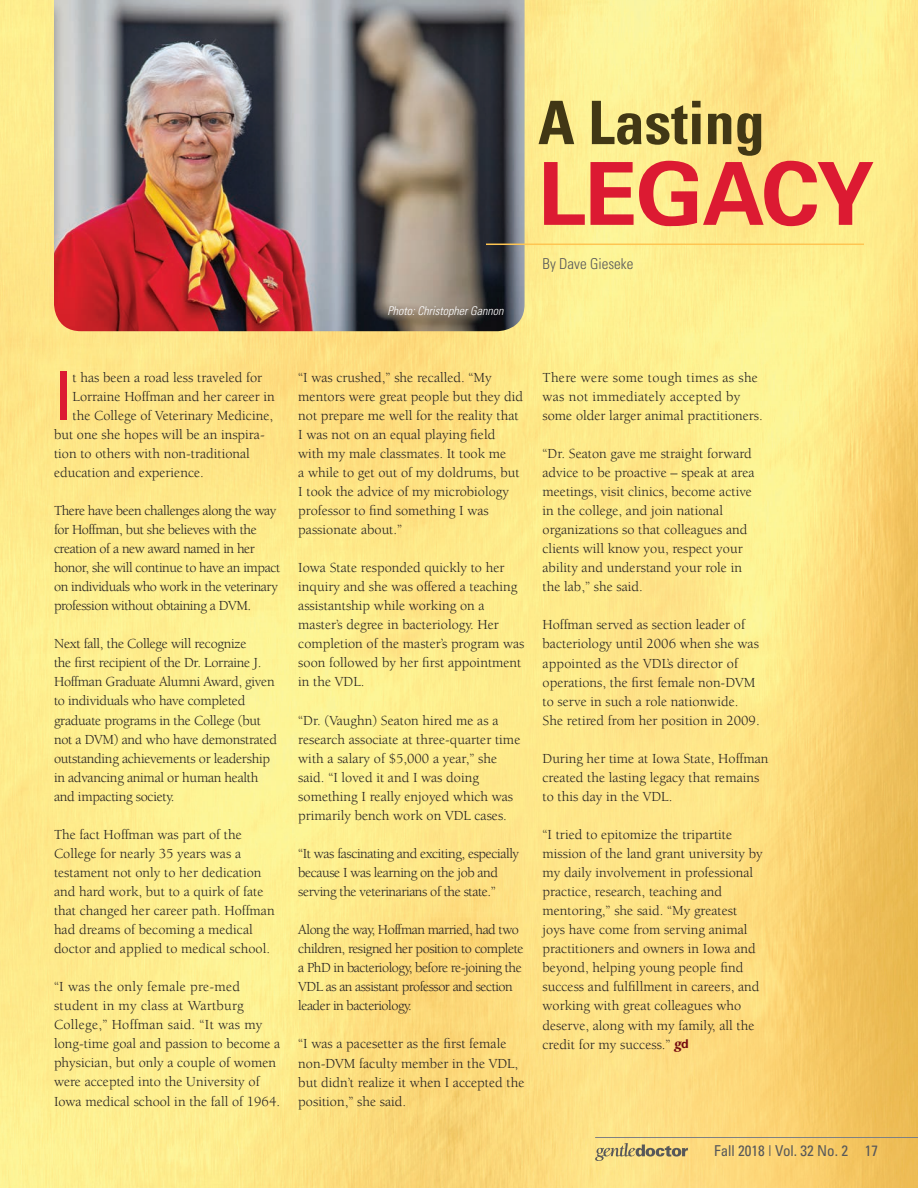
<style>
.page{position:relative;width:918px;height:1188px;background:#fff}
.page>*{position:absolute;margin:0;border:0;box-sizing:border-box;transform-origin:0 0}
.Headline{font:700 87px "Univers";letter-spacing:-.03em;color:#dc1a32}
.Body_Copy{font:condensed 67.05px "Univers";color:#dc1a32}
.Headline-2{font:700 condensed 60px "Univers";color:#413715}
.t1{font:condensed 15px "Univers";color:#57585a}
.Byline{font:300 condensed 15px "Univers LT Std";color:#57585a}
.Body_Copy-2{font:14.25px/19px "Berkeley Std";color:#231f20}
.Body_Copy-3{font:14.25px/19px "Berkeley Std";letter-spacing:-.03em;color:#231f20}
.Body_Copy-4{font:14.25px/19px "Berkeley Std";letter-spacing:-.02em;color:#231f20}
.Body_Copy-5{font:14.25px/19px "Berkeley Std";letter-spacing:-.035em;color:#231f20}
.Body_Copy-6{font:14.25px/19px "Berkeley Std";letter-spacing:.02em;color:#231f20}
.Photo_Credit{font:italic 300 condensed 12px "Univers LT Std";color:#fff}
.s1{font-weight:900;font-style:italic;font-size:14.85px;color:#730a10}
.s2{font-family:"Univers";font-weight:700;font-size:12.15px;color:#730a10}
</style>
<div class="page">
<img style="left:0;top:0;width:918px;height:1188px">
<img style="left:54px;top:0;width:471px;height:331px">
<hr style="left:486px;top:244px;width:378px;height:1px;background:#fec552">
<svg style="left:595px;top:1143px;width:93px;height:18px;background:#ceba7a"></svg>
<hr style="left:595px;top:1137px;width:323px;height:1px;background:#7e8083">
<p class="Photo_Credit" style="left:388px;top:304px;width:117px">Photo: Christopher Gannon</p>
<p class="Headline-2" style="left:538px;top:86px;width:228px">A Lasting</p>
<p class="Headline" style="left:538px;top:138px;width:338px">LEGACY</p>
<p class="Byline" style="left:543px;top:255px;width:92px">By Dave Gieseke</p>
<p class="Body_Copy" style="left:54px;top:353px;width:20px">I</p>
<p class="Body_Copy-2" style="left:73px;top:368px;width:191px">t has been a road less traveled for</p>
<p class="Body_Copy-2" style="left:73px;top:387px;width:204px">Lorraine Hoffman and her career in</p>
<p class="Body_Copy-2" style="left:73px;top:406px;width:202px">the College of Veterinary Medicine,</p>
<p class="Body_Copy-2" style="left:54px;top:425px;width:212px">but one she hopes will be an inspira-</p>
<p class="Body_Copy-2" style="left:54px;top:444px;width:198px">tion to others with non-traditional</p>
<p class="Body_Copy-2" style="left:54px;top:463px;width:151px">education and experience.</p>
<p class="Body_Copy-3" style="left:54px;top:501px;width:228px">There have been challenges along the way for Hoffman, but she believes with the creation of a new award named in her honor, she will continue to have an impact on individuals who work in the veterinary profession without obtaining a DVM.</p>
<p class="Body_Copy-4" style="left:54px;top:635px;width:224px">Next fall, the College will recognize<br>the first recipient of the Dr. Lorraine J.<br>Hoffman Graduate Alumni Award, given to individuals who have completed graduate programs in the College (but not a DVM) and who have demonstrated outstanding achievements or leadership in advancing animal or human health and impacting society.</p>
<p class="Body_Copy-2" style="left:54px;top:825px;width:222px">The fact Hoffman was part of the College for nearly 35 years was a testament not only to her dedication and hard work, but to a quirk of fate that changed her career path. Hoffman had dreams of becoming a medical doctor and applied to medical school.</p>
<p class="Body_Copy-2" style="left:54px;top:977px;width:228px">“I was the only female pre-med student in my class at Wartburg College,” Hoffman said. “It was my long-time goal and passion to become a physician, but only a couple of women were accepted into the University of Iowa medical school in the fall of 1964.</p>
<p class="Body_Copy-2" style="left:298px;top:368px;width:226px">“I was crushed,” she recalled. “My mentors were great people but they did not prepare me well for the reality that I was not on an equal playing field with my male classmates. It took me<br>a while to get out of my doldrums, but I took the advice of my microbiology professor to find something I was passionate about.”</p>
<p class="Body_Copy-2" style="left:298px;top:558px;width:228px">Iowa State responded quickly to her inquiry and she was offered a teaching assistantship while working on a master’s degree in bacteriology. Her completion of the master’s program was soon followed by her first appointment in the VDL.</p>
<p class="Body_Copy-2" style="left:298px;top:711px;width:224px">“Dr. (Vaughn) Seaton hired me as a research associate at three-quarter time with a salary of $5,000 a year,” she said. “I loved it and I was doing something I really enjoyed which was primarily bench work on VDL cases.</p>
<p class="Body_Copy-3" style="left:298px;top:844px;width:222px">“It was fascinating and exciting, especially because I was learning on the job and serving the veterinarians of the state.”</p>
<p class="Body_Copy-5" style="left:298px;top:920px;width:227px">Along the way, Hoffman married, had two children, resigned her position to complete a PhD in bacteriology, before re-joining the VDL as an assistant professor and section leader in bacteriology.</p>
<p class="Body_Copy-2" style="left:298px;top:1035px;width:228px">“I was a pacesetter as the first female non-DVM faculty member in the VDL, but didn’t realize it when I accepted the position,” she said.</p>
<p class="Body_Copy-6" style="left:543px;top:368px;width:222px">There were some tough times as she was not immediately accepted by some older larger animal practitioners.</p>
<p class="Body_Copy-2" style="left:543px;top:444px;width:213px">“Dr. Seaton gave me straight forward advice to be proactive – speak at area meetings, visit clinics, become active in the college, and join national organizations so that colleagues and clients will know you, respect your ability and understand your role in the lab,” she said.</p>
<p class="Body_Copy-2" style="left:543px;top:616px;width:219px">Hoffman served as section leader of bacteriology until 2006 when she was appointed as the VDL’s director of operations, the first female non-DVM to serve in such a role nationwide.<br>She retired from her position in 2009.</p>
<p class="Body_Copy-2" style="left:543px;top:749px;width:227px">During her time at Iowa State, Hoffman created the lasting legacy that remains to this day in the VDL.</p>
<p class="Body_Copy-2" style="left:543px;top:825px;width:222px">“I tried to epitomize the tripartite mission of the land grant university by my daily involvement in professional practice, research, teaching and mentoring,” she said. “My greatest joys have come from serving animal practitioners and owners in Iowa and beyond, helping young people find success and fulfillment in careers, and working with great colleagues who deserve, along with my family, all the credit for my success.” <span class="s1">g</span><span class="s2">d</span></p>
<p class="t1" style="left:714px;top:1142px;width:165px">Fall 2018 | Vol. 32 No. 2 17</p>
</div>
